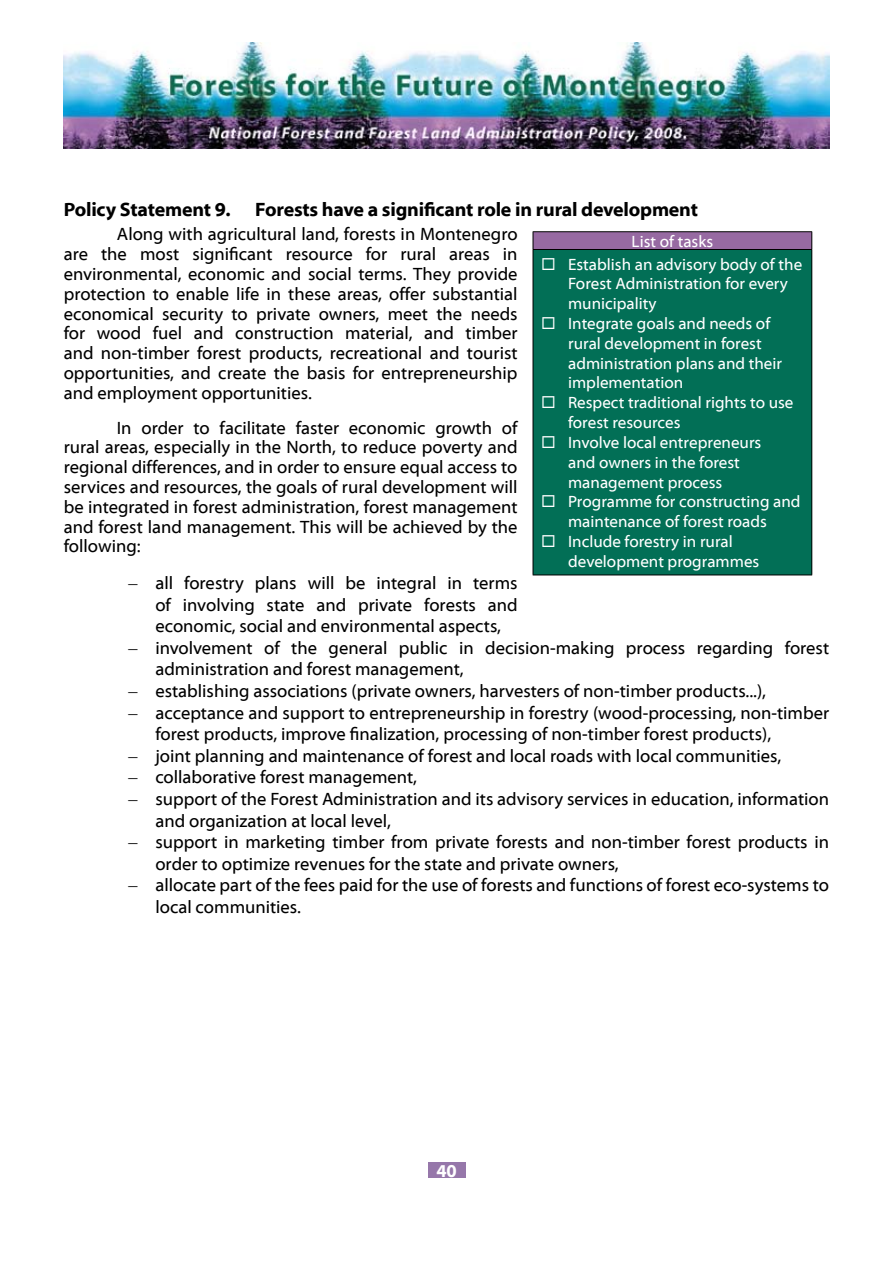
<style>
.page{position:relative;width:893px;height:1263px;background:#fff}
.page>*{position:absolute;margin:0;border:0;box-sizing:border-box;transform-origin:0 0}
.t1{font:700 19.5px "Myriad Web Pro";letter-spacing:-.01em;color:#000}
.t2{font:18px/19.8px "Myriad Web Pro";color:#000}
.t3{font:700 18px "Myriad Web Pro";color:#fff}
.t4{font:16.5px/19.8px "Myriad Web Pro";color:#fff}
.s1{font-family:"Times New Roman"}
</style>
<div class="page">
<div style="left:428px;top:1163px;width:37px;height:15px;background:#9677aa"></div>
<img style="left:64px;top:43px;width:765px;height:106px">
<div style="left:533px;top:232px;width:279px;height:17px;background:#976aa2"></div>
<div style="left:533px;top:249px;width:279px;height:326px;background:#026f56"></div>
<hr style="left:533px;top:231px;width:279px;height:1px;background:#000">
<svg style="left:533px;top:232px;width:1px;height:17px"></svg>
<svg style="left:811px;top:232px;width:1px;height:17px"></svg>
<hr style="left:533px;top:249px;width:279px;height:1px;background:#000">
<hr style="left:533px;top:250px;width:1px;height:325px;background:#000">
<hr style="left:811px;top:250px;width:1px;height:325px;background:#000">
<hr style="left:533px;top:575px;width:279px;height:1px;background:#000">
<p class="t1" style="left:64px;top:199px;width:168px">Policy Statement 9.</p>
<p class="t1" style="left:255px;top:199px;width:444px">Forests have a significant role in rural development</p>
<p class="t2" style="left:64px;top:225px;width:455px;text-align:justify;text-indent:53px">Along with agricultural land, forests in Montenegro are the most significant resource for rural areas in environmental, economic and social terms. They provide protection to enable life in these areas, offer substantial economical security to private owners, meet the needs for wood fuel and construction material, and timber and non-timber forest products, recreational and tourist opportunities, and create the basis for entrepreneurship and employment opportunities.</p>
<p class="t2" style="left:64px;top:418px;width:455px;text-align:justify;text-indent:53px">In order to facilitate faster economic growth of rural areas, especially in the North, to reduce poverty and regional differences, and in order to ensure equal access to services and resources, the goals of rural development will be integrated in forest administration, forest management and forest land management. This will be achieved by the following:</p>
<p class="t2" style="left:155px;top:573px;width:364px;line-height:21.6px;text-align:justify;text-indent:-27px"><span class="s1">–</span> all forestry plans will be integral in terms of involving state and private forests and economic, social and environmental aspects,</p>
<p class="t2" style="left:155px;top:637px;width:675px;line-height:21.6px;text-indent:-27px"><span class="s1">–</span> involvement of the general public in decision-making process regarding forest administration and forest management,</p>
<p class="t2" style="left:128px;top:681px;width:639px"><span class="s1">–</span> establishing associations (private owners, harvesters of non-timber products...),</p>
<p class="t2" style="left:155px;top:702px;width:675px;line-height:21.6px;text-indent:-27px"><span class="s1">–</span> acceptance and support to entrepreneurship in forestry (wood-processing, non-timber forest products, improve finalization, processing of non-timber forest products),</p>
<p class="t2" style="left:128px;top:746px;width:654px"><span class="s1">–</span> joint planning and maintenance of forest and local roads with local communities,</p>
<p class="t2" style="left:128px;top:768px;width:290px"><span class="s1">–</span> collaborative forest management,</p>
<p class="t2" style="left:155px;top:789px;width:675px;line-height:21.6px;text-indent:-27px"><span class="s1">–</span> support of the Forest Administration and its advisory services in education, information and organization at local level,</p>
<p class="t2" style="left:155px;top:832px;width:675px;line-height:21.6px;text-indent:-27px"><span class="s1">–</span> support in marketing timber from private forests and non-timber forest products in order to optimize revenues for the state and private owners,</p>
<p class="t2" style="left:155px;top:875px;width:675px;line-height:21.6px;text-indent:-27px"><span class="s1">–</span> allocate part of the fees paid for the use of forests and functions of forest eco-systems to local communities.</p>
<p class="t4" style="left:632px;top:232px;width:83px">List of tasks</p>
<p class="t4" style="left:568px;top:255px;width:236px;text-indent:-27px">◻ Establish an advisory body of the<br>Forest Administration for every municipality</p>
<p class="t4" style="left:568px;top:314px;width:215px;text-indent:-27px">◻ Integrate goals and needs of rural development in forest administration plans and their implementation</p>
<p class="t4" style="left:568px;top:393px;width:227px;text-indent:-27px">◻ Respect traditional rights to use forest resources</p>
<p class="t4" style="left:568px;top:433px;width:195px;text-indent:-27px">◻ Involve local entrepreneurs and owners in the forest management process</p>
<p class="t4" style="left:541px;top:492px;width:261px;text-align:center">◻ Programme for constructing and maintenance of forest roads</p>
<p class="t4" style="left:568px;top:532px;width:193px;text-indent:-27px">◻ Include forestry in rural development programmes</p>
<p class="t3" style="left:436px;top:1161px;width:22px">40</p>
</div>
